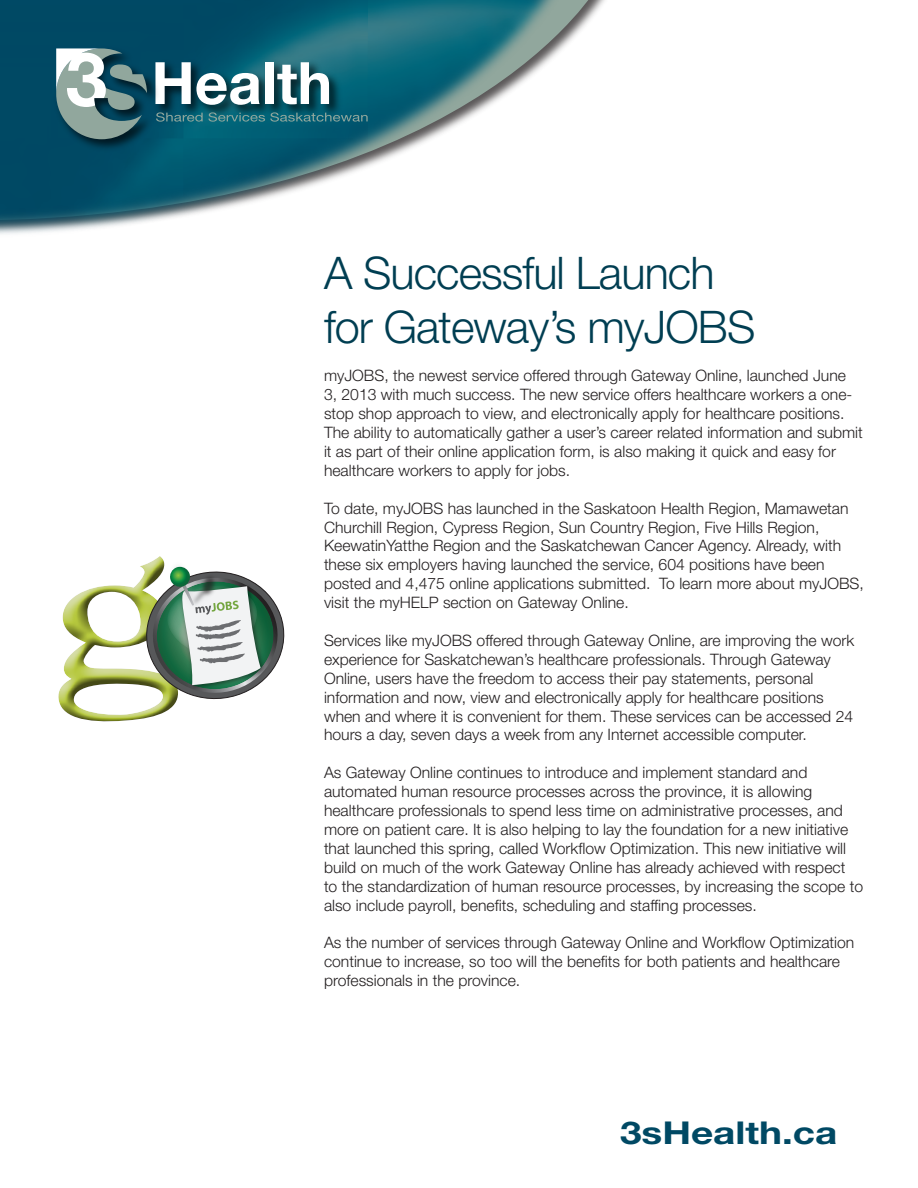
<style>
.page{position:relative;width:918px;height:1188px;background:#fff}
.page>*{position:absolute;margin:0;border:0;box-sizing:border-box;transform-origin:0 0}
.t1{font:300 45px "Helvetica Neue LT Std";letter-spacing:-.02em;color:#003e52}
.t2{font:700 31.5px "Helvetica Neue LT Std";color:#004964;scale:1.23 1}
.t3{font:300 15.75px/18.9px "Helvetica Neue LT Std";color:#231f20}
</style>
<div class="page">
<img style="left:0;top:0;width:605px;height:234px">
<img style="left:162px;top:58px;width:182px;height:54px">
<svg style="left:162px;top:62px;width:98px;height:43px"></svg>
<div style="left:265px;top:62px;width:9px;height:42px;background:#fff"></div>
<svg style="left:277px;top:62px;width:52px;height:42px"></svg>
<svg style="left:162px;top:112px;width:206px;height:10px;background:#27717e"></svg>
<img style="left:52px;top:44px;width:110px;height:111px">
<svg style="left:56px;top:48px;width:91px;height:91px"></svg>
<svg style="left:58px;top:556px;width:227px;height:166px"></svg>
<p class="t1" style="left:324px;top:245px;width:392px">A Successful Launch</p>
<p class="t1" style="left:324px;top:299px;width:433px">for Gateway’s myJOBS</p>
<p class="t3" style="left:324px;top:366px;width:540px">myJOBS, the newest service offered through Gateway Online, launched June 3, 2013 with much success. The new service offers healthcare workers a one&shy;stop shop approach to view, and electronically apply for healthcare positions.<br>The ability to automatically gather a user’s career related information and submit it as part of their online application form, is also making it quick and easy for healthcare workers to apply for jobs.</p>
<p class="t3" style="left:324px;top:498px;width:541px">To date, myJOBS has launched in the Saskatoon Health Region, Mamawetan Churchill Region, Cypress Region, Sun Country Region, Five Hills Region, KeewatinYatthe Region and the Saskatchewan Cancer Agency. Already, with these six employers having launched the service, 604 positions have been posted and 4,475 online applications submitted. To learn more about myJOBS, visit the myHELP section on Gateway Online.</p>
<p class="t3" style="left:324px;top:631px;width:532px">Services like myJOBS offered through Gateway Online, are improving the work experience for Saskatchewan’s healthcare professionals. Through Gateway Online, users have the freedom to access their pay statements, personal information and now, view and electronically apply for healthcare positions when and where it is convenient for them. These services can be accessed 24 hours a day, seven days a week from any Internet accessible computer.</p>
<p class="t3" style="left:324px;top:763px;width:541px">As Gateway Online continues to introduce and implement standard and automated human resource processes across the province, it is allowing healthcare professionals to spend less time on administrative processes, and more on patient care. It is also helping to lay the foundation for a new initiative that launched this spring, called Workflow Optimization. This new initiative will build on much of the work Gateway Online has already achieved with respect<br>to the standardization of human resource processes, by increasing the scope to also include payroll, benefits, scheduling and staffing processes.</p>
<p class="t3" style="left:324px;top:933px;width:532px">As the number of services through Gateway Online and Workflow Optimization continue to increase, so too will the benefits for both patients and healthcare professionals in the province.</p>
<p class="t2" style="left:620px;top:1114px;width:178px">3sHealth.ca</p>
</div>
